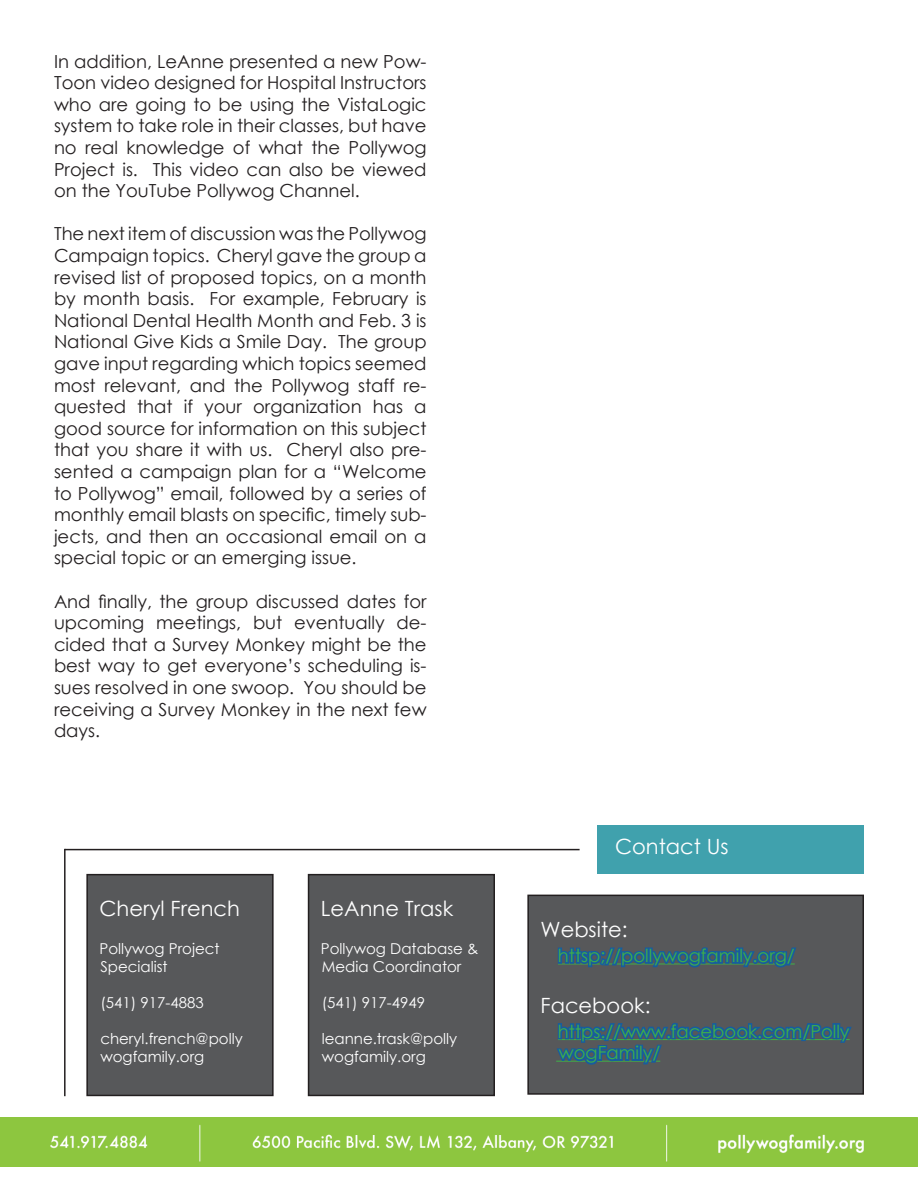
<style>
.page{position:relative;width:918px;height:1188px;background:#fff}
.page>*{position:absolute;margin:0;border:0;box-sizing:border-box;transform-origin:0 0}
.t1{font:21px "Century Gothic";color:#fff}
.t2{font:18px/21.6px "Century Gothic";color:#231f20;text-align:justify}
.t3{font:18px/21.6px "Century Gothic";color:#40ae49}
.t4{font:15px/18px "Century Gothic";color:#fff}
</style>
<div class="page">
<div style="left:598px;top:825px;width:266px;height:49px;background:#40a1ad"></div>
<hr style="left:65px;top:849px;width:515px;height:1px;background:#231f20">
<hr style="left:64px;top:849px;width:2px;height:247px;background:#231f20">
<div style="left:87px;top:875px;width:186px;height:220px;background:#57585a"></div>
<div style="left:86px;top:874px;width:188px;height:222px;border:2px solid #231f20"></div>
<div style="left:309px;top:875px;width:185px;height:220px;background:#57585a"></div>
<div style="left:308px;top:874px;width:187px;height:222px;border:2px solid #231f20"></div>
<div style="left:528px;top:895px;width:335px;height:199px;background:#57585a"></div>
<svg style="left:557px;top:947px;width:239px;height:21px"></svg>
<svg style="left:556px;top:1023px;width:296px;height:42px"></svg>
<div style="left:527px;top:895px;width:337px;height:200px;border:2px solid #231f20"></div>
<div style="left:529px;top:1040px;width:27px;height:29px;background:#57585a"></div>
<img style="left:0;top:1118px;width:918px;height:48px">
<p class="t2" style="left:54px;top:50px;width:374px">In addition, LeAnne presented a new Pow-Toon video designed for Hospital Instructors who are going to be using the VistaLogic system to take role in their classes, but have no real knowledge of what the Pollywog Project is. This video can also be viewed on the YouTube Pollywog Channel.</p>
<p class="t2" style="left:54px;top:223px;width:374px">The next item of discussion was the Pollywog Campaign topics. Cheryl gave the group a revised list of proposed topics, on a month by month basis. For example, February is National Dental Health Month and Feb. 3 is National Give Kids a Smile Day. The group gave input regarding which topics seemed most relevant, and the Pollywog staff re&shy;quested that if your organization has a good source for information on this subject that you share it with us. Cheryl also pre&shy;sented a campaign plan for a “Welcome to Pollywog” email, followed by a series of monthly email blasts on specific, timely sub&shy;jects, and then an occasional email on a special topic or an emerging issue.</p>
<p class="t2" style="left:54px;top:590px;width:374px">And finally, the group discussed dates for upcoming meetings, but eventually de&shy;cided that a Survey Monkey might be the best way to get everyone’s scheduling is&shy;sues resolved in one swoop. You should be receiving a Survey Monkey in the next few days.</p>
<p class="t1" style="left:100px;top:894px;width:142px">Cheryl French</p>
<p class="t4" style="left:100px;top:940px;width:122px">Pollywog Project<br>Specialist</p>
<p class="t4" style="left:100px;top:994px;width:105px">(541) 917-4883</p>
<p class="t4" style="left:100px;top:1030px;width:144px">cheryl.french@polly wogfamily.org</p>
<p class="t1" style="left:321px;top:894px;width:134px">LeAnne Trask</p>
<p class="t4" style="left:321px;top:940px;width:159px">Pollywog Database &amp;<br>Media Coordinator</p>
<p class="t4" style="left:322px;top:994px;width:105px">(541) 917-4949</p>
<p class="t4" style="left:322px;top:1030px;width:137px">leanne.trask@polly wogfamily.org</p>
<p class="t1" style="left:615px;top:832px;width:115px">Contact Us</p>
<p class="t1" style="left:541px;top:915px;width:89px">Website:</p>
<p class="t3" style="left:558px;top:945px;width:238px">httsp;//pollywogfamily.org/</p>
<p class="t1" style="left:541px;top:990px;width:111px">Facebook:</p>
<p class="t3" style="left:558px;top:1020px;width:293px">https://www.facebook.com/Polly wogFamily/</p>
</div>
